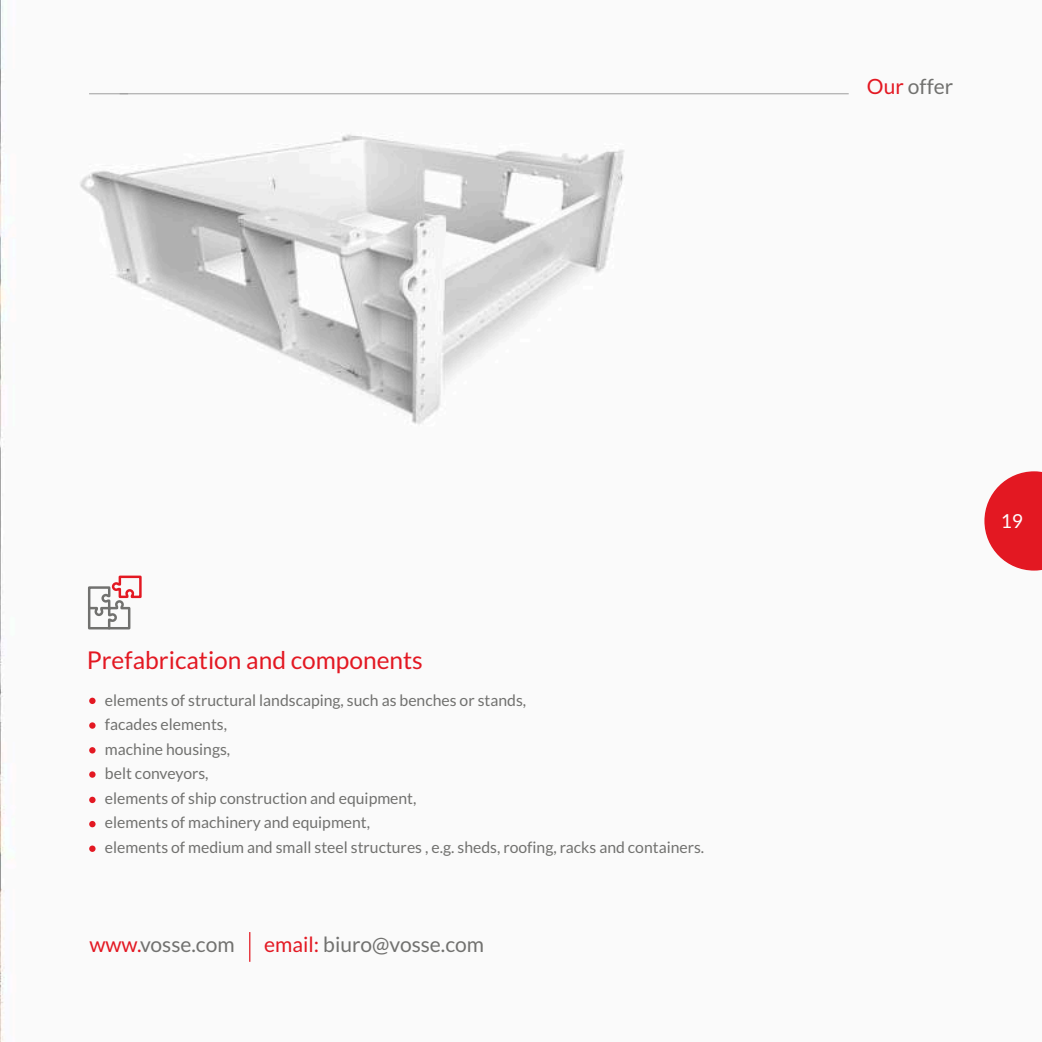
<style>
.page{position:relative;width:1042px;height:1042px;background:#fff}
.page>*{position:absolute;margin:0;border:0;box-sizing:border-box;transform-origin:0 0}
.t1{font:24.5px "Lato";color:#e31822}
.t2{font:21px "Lato";color:#71716f}
.t3{font:19.25px "Lato";color:#fefefe}
.t4{font:15.75px/24.5px "Lato";color:#71716f}
.s1{color:#e31822}
</style>
<div class="page">
<img style="left:0;top:0;width:1041px;height:1042px">
<hr style="left:120px;top:93px;width:728px;height:1px;background:#9d9d9d">
<hr style="left:89px;top:93px;width:39px;height:1px;background:#9d9d9d">
<svg style="left:984px;top:471px;width:58px;height:99px"></svg>
<div style="left:89px;top:747px;width:7px;height:6px;background:#e31822;border-radius:50%"></div>
<svg style="left:89px;top:771px;width:7px;height:7px"></svg>
<svg style="left:89px;top:722px;width:7px;height:7px"></svg>
<div style="left:89px;top:697px;width:7px;height:7px;background:#e31822;border-radius:50%"></div>
<div style="left:89px;top:797px;width:7px;height:6px;background:#e31822;border-radius:50%"></div>
<div style="left:89px;top:821px;width:7px;height:6px;background:#e31822;border-radius:50%"></div>
<div style="left:89px;top:845px;width:7px;height:7px;background:#e31822;border-radius:50%"></div>
<svg style="left:87px;top:574px;width:56px;height:57px"></svg>
<hr style="left:249px;top:932px;width:1px;height:30px;background:#e31822">
<h2 class="t2" style="left:867px;top:77px;width:88px"><span class="s1">Our</span> offer</h2>
<h1 class="t1" style="left:87px;top:649px;width:338px">Prefabrication and components</h1>
<p class="t4" style="left:105px;top:689px;width:601px">elements of structural landscaping, such as benches or stands,<br>facades elements,<br>machine housings,<br>belt conveyors,<br>elements of ship construction and equipment,<br>elements of machinery and equipment,<br>elements of medium and small steel structures , e.g. sheds, roofing, racks and containers.</p>
<h2 class="t2" style="left:89px;top:935px;width:147px"><span class="s1">www.</span>vosse.com</h2>
<h2 class="t2" style="left:264px;top:935px;width:221px"><span class="s1">email:</span> biuro@vosse.com</h2>
<p class="t3" style="left:1001px;top:512px;width:24px">19</p>
</div>
